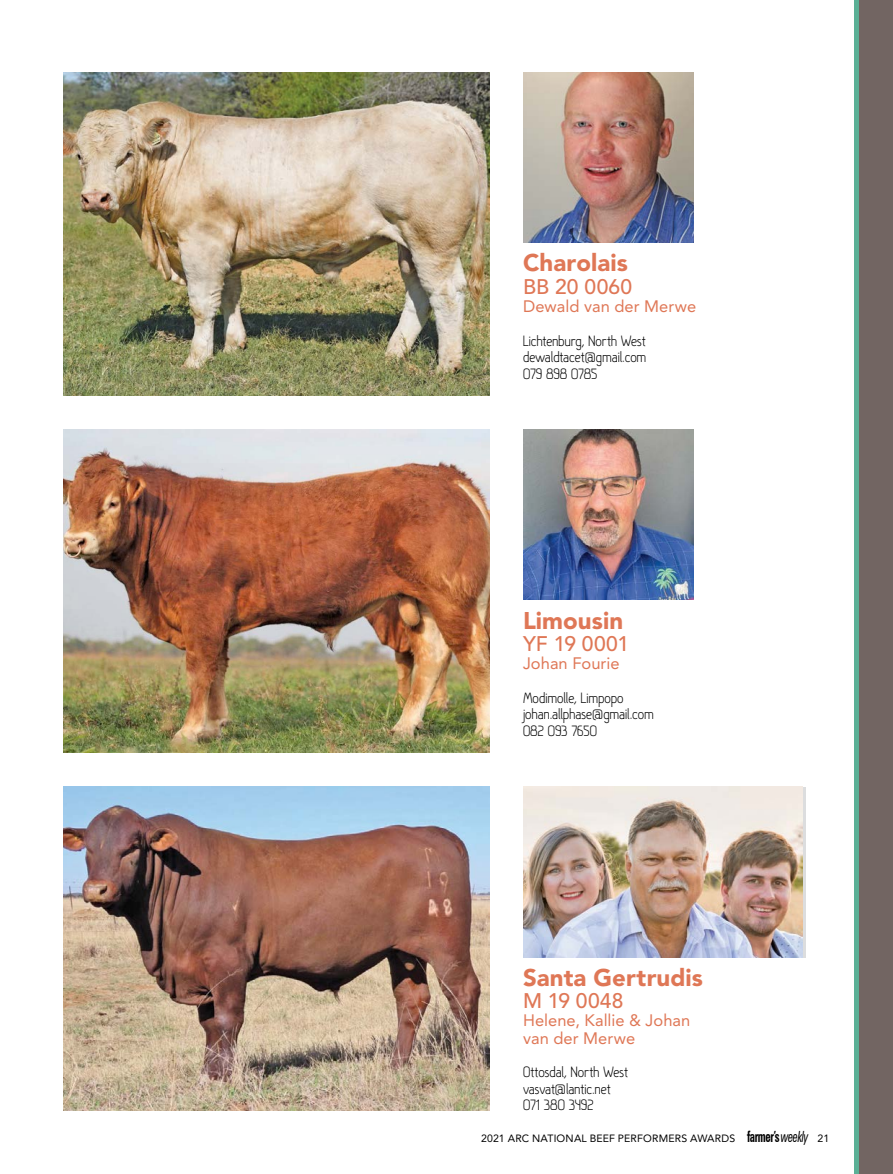
<style>
.page{position:relative;width:893px;height:1174px;background:#fff}
.page>*{position:absolute;margin:0;border:0;box-sizing:border-box;transform-origin:0 0}
.t1{font:900 24px "Avenir LT Std";letter-spacing:.005em;color:#df7756}
.t2{font:500 21px "Avenir LT Std";letter-spacing:.01em;color:#df7756}
.t3{font:300 16.5px/16.5px "Hallosans";letter-spacing:-.015em;color:#000}
.t4{font:16.5px/18px "Avenir LT Std";letter-spacing:.005em;color:#df7756}
.t5{font:10.5px "Avenir LT Std";letter-spacing:.015em;color:#000}
.s1{font-family:"Zurich BT";font-weight:700;font-stretch:condensed;font-size:15.45px}
.s2{font-family:"Zurich BT";font-style:italic;font-stretch:condensed;font-size:15.45px}
</style>
<div class="page">
<div style="left:859px;top:0;width:34px;height:1174px;background:#726562"></div>
<hr style="left:855px;top:0;width:4px;height:1174px;background:#5bb096">
<img style="left:64px;top:72px;width:425px;height:323px">
<img style="left:64px;top:429px;width:425px;height:324px">
<img style="left:523px;top:72px;width:170px;height:170px">
<img style="left:523px;top:429px;width:170px;height:171px">
<img style="left:64px;top:787px;width:425px;height:323px">
<img style="left:523px;top:787px;width:280px;height:170px">
<p class="t1" style="left:523px;top:248px;width:106px">Charolais</p>
<p class="t2" style="left:523px;top:274px;width:111px">BB 20 0060</p>
<p class="t4" style="left:523px;top:297px;width:175px">Dewald van der Merwe</p>
<p class="t3" style="left:523px;top:332px;width:125px;text-align:justify">Lichtenburg, North West dewaldtacet@gmail.com 079 898 0785</p>
<p class="t1" style="left:523px;top:605px;width:102px">Limousin</p>
<p class="t2" style="left:523px;top:631px;width:108px">YF 19 0001</p>
<p class="t4" style="left:523px;top:654px;width:98px">Johan Fourie</p>
<p class="t3" style="left:523px;top:690px;width:132px">Modimolle, Limpopo johan.allphase@gmail.com<br>082 093 7650</p>
<p class="t1" style="left:523px;top:963px;width:182px">Santa Gertrudis</p>
<p class="t2" style="left:523px;top:989px;width:102px">M 19 0048</p>
<p class="t4" style="left:523px;top:1011px;width:169px">Helene, Kallie &amp; Johan van der Merwe</p>
<p class="t3" style="left:523px;top:1064px;width:107px">Ottosdal, North West vasvat@lantic.net<br>071 380 3492</p>
<p class="t5" style="left:481px;top:1132px;width:349px">2021 ARC NATIONAL BEEF PERFORMERS AWARDS <span class="s1">farmer’s</span><span class="s2">weekly</span> 21</p>
</div>
